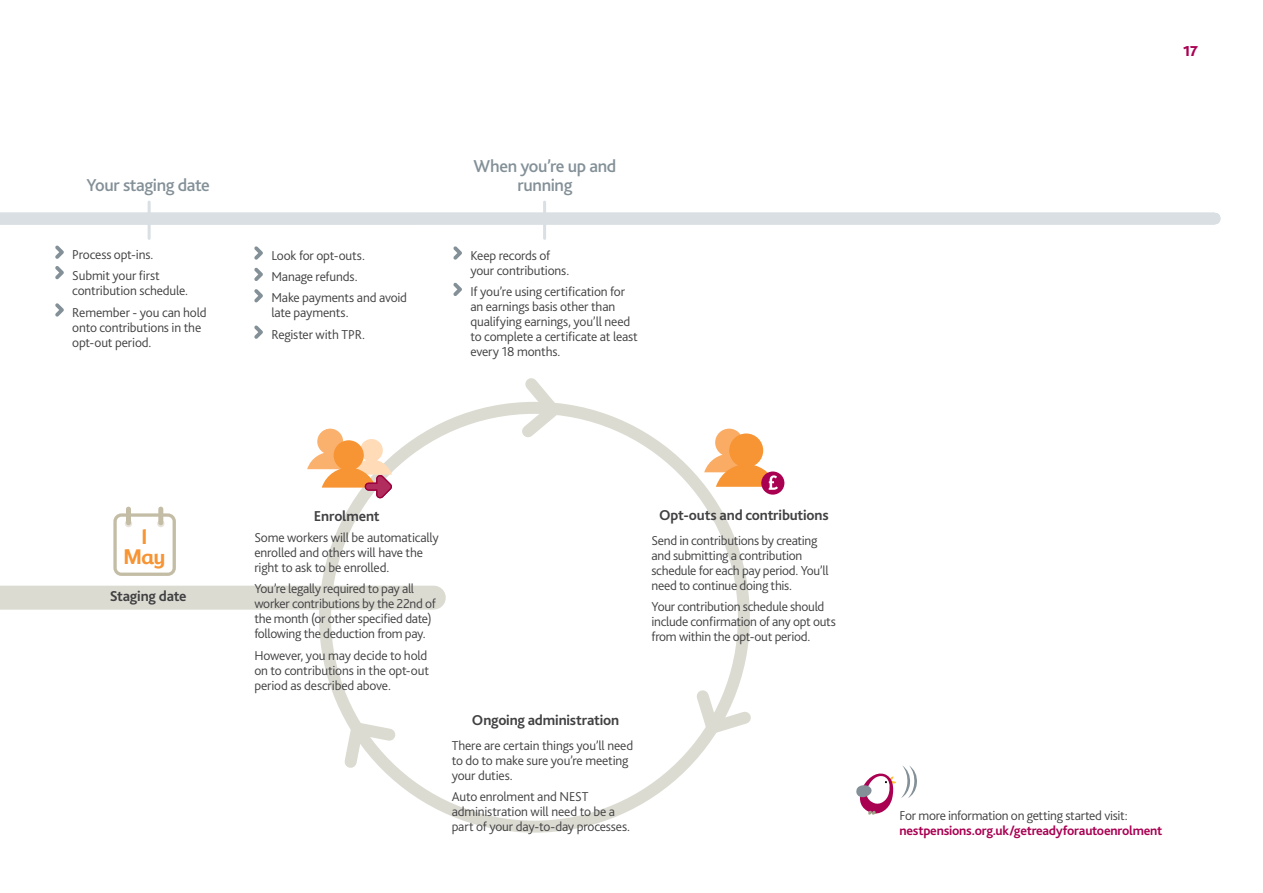
<style>
.page{position:relative;width:1263px;height:893px;background:#fff}
.page>*{position:absolute;margin:0;border:0;box-sizing:border-box;transform-origin:0 0}
.t1{font:700 19.5px/19.5px "Exuberance Primary";color:#f79433;text-align:center}
.t2{font:500 18px "Bliss 2";letter-spacing:-.02em;color:#839097}
.t3{font:700 15px "Bliss 2";letter-spacing:-.01em;color:#414042}
.t4{font:800 15px "Bliss 2";color:#a90052}
.t5{font:300 13.5px/15px "Bliss 2";letter-spacing:-.015em;color:#414042}
.t6{font:700 13.5px "Bliss 2";letter-spacing:-.02em;color:#a90052}
</style>
<div class="page">
<div style="left:319px;top:402px;width:431px;height:431px;border:12px solid #dbdbd2;border-radius:50%"></div>
<svg style="left:511px;top:378px;width:59px;height:59px"></svg>
<svg style="left:342px;top:714px;width:61px;height:62px"></svg>
<svg style="left:694px;top:681px;width:57px;height:62px"></svg>
<div style="left:0;top:586px;width:434px;height:24px;background:#dbdbd2"></div>
<div style="left:715px;top:429px;width:28px;height:27px;background:#faac65;border-radius:50%"></div>
<div style="left:729px;top:433px;width:34px;height:34px;background:#f79433;border-radius:50%"></div>
<div style="left:761px;top:471px;width:23px;height:24px;background:#a90052;border-radius:50%"></div>
<svg style="left:704px;top:454px;width:74px;height:36px"></svg>
<div style="left:360px;top:439px;width:23px;height:23px;background:#ffdbb8;border-radius:50%"></div>
<div style="left:317px;top:429px;width:26px;height:25px;background:#fbb16e;border-radius:50%"></div>
<div style="left:334px;top:440px;width:30px;height:30px;background:#f79433;border-radius:50%"></div>
<svg style="left:307px;top:452px;width:86px;height:47px"></svg>
<svg style="left:0;top:212px;width:1220px;height:13px;background:#dae0e3"></svg>
<svg style="left:453px;top:246px;width:9px;height:14px"></svg>
<svg style="left:453px;top:283px;width:9px;height:13px"></svg>
<hr style="left:148px;top:202px;width:3px;height:36px;background:#d9dfe3">
<hr style="left:543px;top:202px;width:3px;height:36px;background:#d9dfe3">
<svg style="left:55px;top:245px;width:9px;height:14px"></svg>
<svg style="left:55px;top:266px;width:9px;height:13px"></svg>
<svg style="left:55px;top:303px;width:9px;height:14px"></svg>
<svg style="left:254px;top:246px;width:9px;height:14px"></svg>
<svg style="left:254px;top:268px;width:9px;height:13px"></svg>
<svg style="left:254px;top:289px;width:9px;height:13px"></svg>
<svg style="left:254px;top:325px;width:9px;height:14px"></svg>
<svg style="left:113px;top:513px;width:63px;height:63px"></svg>
<div style="left:125px;top:520px;width:7px;height:7px;background:#e8e3db;border-radius:50%"></div>
<div style="left:157px;top:520px;width:7px;height:7px;background:#e8e3db;border-radius:50%"></div>
<div style="left:126px;top:507px;width:5px;height:18px;background:#c4bda6;border-radius:2px"></div>
<div style="left:158px;top:507px;width:5px;height:18px;background:#c4bda6;border-radius:2px"></div>
<svg style="left:856px;top:765px;width:61px;height:50px"></svg>
<h2 class="t2" style="left:474px;top:155px;width:144px">When you’re up and</h2>
<h2 class="t2" style="left:86px;top:174px;width:125px">Your staging date</h2>
<h2 class="t2" style="left:517px;top:174px;width:57px">running</h2>
<p class="t5" style="left:72px;top:243px;width:89px;line-height:21.5px">Process opt-ins.<br>Submit your first</p>
<p class="t5" style="left:72px;top:280px;width:136px;line-height:21.5px">contribution schedule.<br>Remember - you can hold</p>
<p class="t5" style="left:72px;top:319px;width:131px">onto contributions in the opt-out period.</p>
<p class="t5" style="left:271px;top:244px;width:137px;line-height:21.5px">Look for opt-outs.<br>Manage refunds.<br>Make payments and avoid</p>
<p class="t5" style="left:271px;top:302px;width:95px;line-height:21.5px">late payments.<br>Register with TPR.</p>
<p class="t5" style="left:470px;top:247px;width:100px">Keep records of your contributions.</p>
<p class="t5" style="left:470px;top:284px;width:169px">If you’re using certification for an earnings basis other than qualifying earnings, you’ll need to complete a certificate at least every 18 months.</p>
<h1 class="t1" style="left:124px;top:527px;width:43px">1<br>May</h1>
<p class="t3" style="left:110px;top:587px;width:78px">Staging date</p>
<p class="t3" style="left:314px;top:506px;width:67px">Enrolment</p>
<p class="t3" style="left:659px;top:506px;width:171px">Opt-outs and contributions</p>
<p class="t5" style="left:254px;top:529px;width:186px">Some workers will be automatically enrolled and others will have the right to ask to be enrolled.</p>
<p class="t5" style="left:254px;top:581px;width:183px">You’re legally required to pay all worker contributions by the 22nd of the month (or other specified date) following the deduction from pay.</p>
<p class="t5" style="left:254px;top:647px;width:176px">However, you may decide to hold on to contributions in the opt-out period as described above.</p>
<p class="t5" style="left:651px;top:533px;width:179px">Send in contributions by creating and submitting a contribution schedule for each pay period. You’ll need to continue doing this.</p>
<p class="t5" style="left:651px;top:599px;width:186px">Your contribution schedule should include confirmation of any opt outs from within the opt-out period.</p>
<p class="t3" style="left:472px;top:711px;width:149px">Ongoing administration</p>
<p class="t5" style="left:452px;top:738px;width:183px">There are certain things you’ll need to do to make sure you’re meeting your duties.</p>
<p class="t5" style="left:452px;top:789px;width:180px">Auto enrolment and NEST administration will need to be a part of your day-to-day processes.</p>
<p class="t4" style="left:1183px;top:42px;width:16px">17</p>
<p class="t5" style="left:899px;top:808px;width:230px">For more information on getting started visit:</p>
<p class="t6" style="left:899px;top:823px;width:264px">nestpensions.org.uk/getreadyforautoenrolment</p>
</div>
